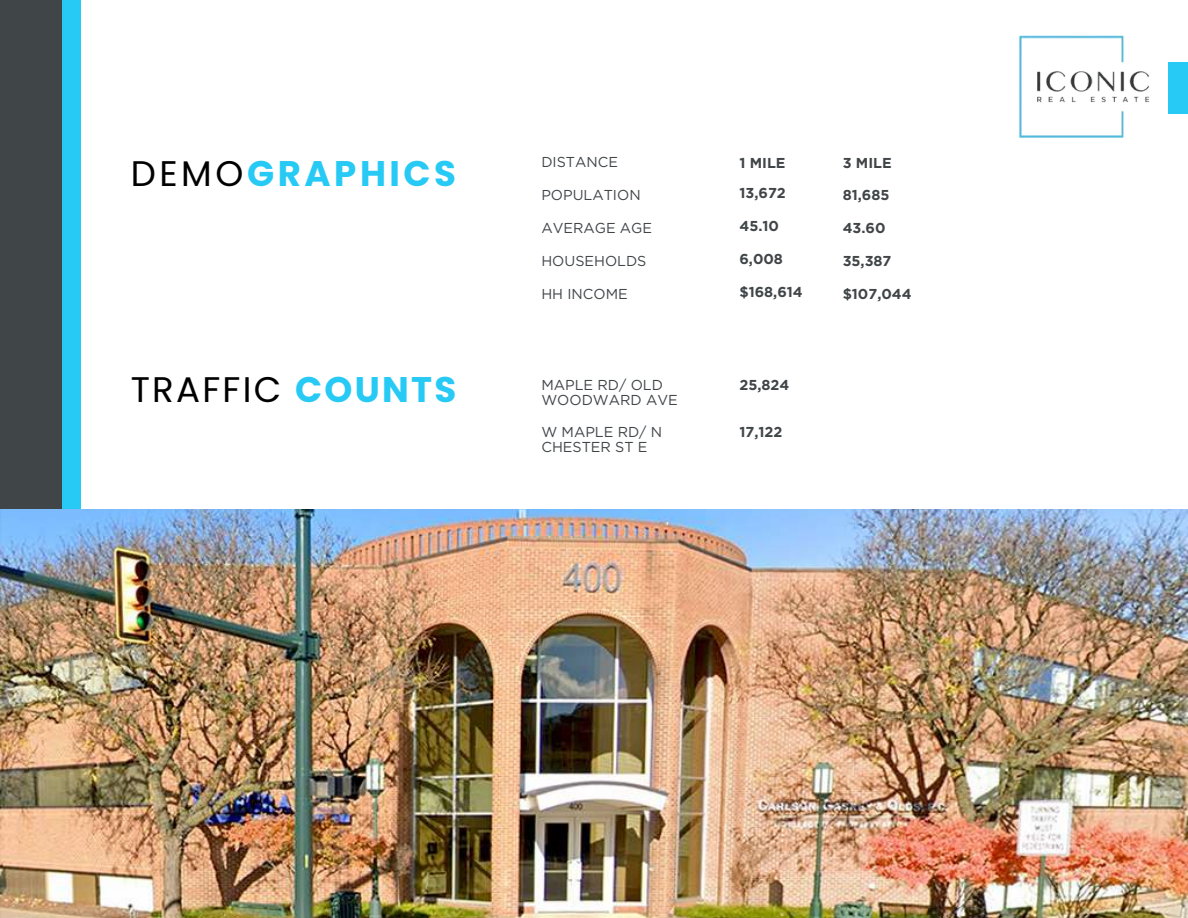
<style>
.page{position:relative;width:1188px;height:918px;background:#fff}
.page>*{position:absolute;margin:0;border:0;box-sizing:border-box;transform-origin:0 0}
.t1{font:35.55px "Poppins";letter-spacing:.065em;color:#000}
.t2{font:700 35.55px "Poppins";letter-spacing:.1em;color:#27c9f5}
.t3{font:14.4px/15.6px "Gotham";color:#404548}
.t4{font:700 14.4px "Gotham";color:#404548}
.s1{font-weight:400;color:#000}
.s2{font-weight:700;color:#27c9f5}
</style>
<div class="page">
<div style="left:7px;top:0;width:74px;height:918px;background:#27c9f5"></div>
<div style="left:0;top:0;width:61px;height:918px;background:#404548"></div>
<img style="left:0;top:510px;width:1188px;height:408px">
<div style="left:1169px;top:63px;width:19px;height:51px;background:#27c9f5"></div>
<img style="left:1019px;top:35px;width:131px;height:103px">
<h1 class="t2" style="left:131px;top:153px;width:327px"><span class="s1">DEMO</span>GRAPHICS</h1>
<p class="t3" style="left:541px;top:154px;width:78px">DISTANCE</p>
<p class="t4" style="left:739px;top:153px;width:48px">1 MILE</p>
<p class="t4" style="left:843px;top:153px;width:50px">3 MILE</p>
<p class="t3" style="left:541px;top:187px;width:101px">POPULATION</p>
<p class="t4" style="left:739px;top:184px;width:48px">13,672</p>
<p class="t4" style="left:843px;top:186px;width:48px">81,685</p>
<p class="t3" style="left:541px;top:220px;width:112px">AVERAGE AGE</p>
<p class="t4" style="left:739px;top:217px;width:41px">45.10</p>
<p class="t4" style="left:843px;top:219px;width:44px">43.60</p>
<p class="t3" style="left:541px;top:253px;width:107px">HOUSEHOLDS</p>
<p class="t4" style="left:739px;top:250px;width:45px">6,008</p>
<p class="t4" style="left:843px;top:252px;width:50px">35,387</p>
<p class="t3" style="left:541px;top:286px;width:88px">HH INCOME</p>
<p class="t4" style="left:739px;top:283px;width:65px">$168,614</p>
<p class="t4" style="left:843px;top:284px;width:71px">$107,044</p>
<h1 class="t1" style="left:131px;top:369px;width:327px">TRAFFIC <span class="s2">COUNTS</span></h1>
<p class="t3" style="left:541px;top:376px;width:138px">MAPLE RD/ OLD<br>WOODWARD AVE</p>
<p class="t3" style="left:541px;top:424px;width:122px">W MAPLE RD/ N<br>CHESTER ST E</p>
<p class="t4" style="left:739px;top:375px;width:51px">25,824</p>
<p class="t4" style="left:739px;top:422px;width:45px">17,122</p>
</div>
